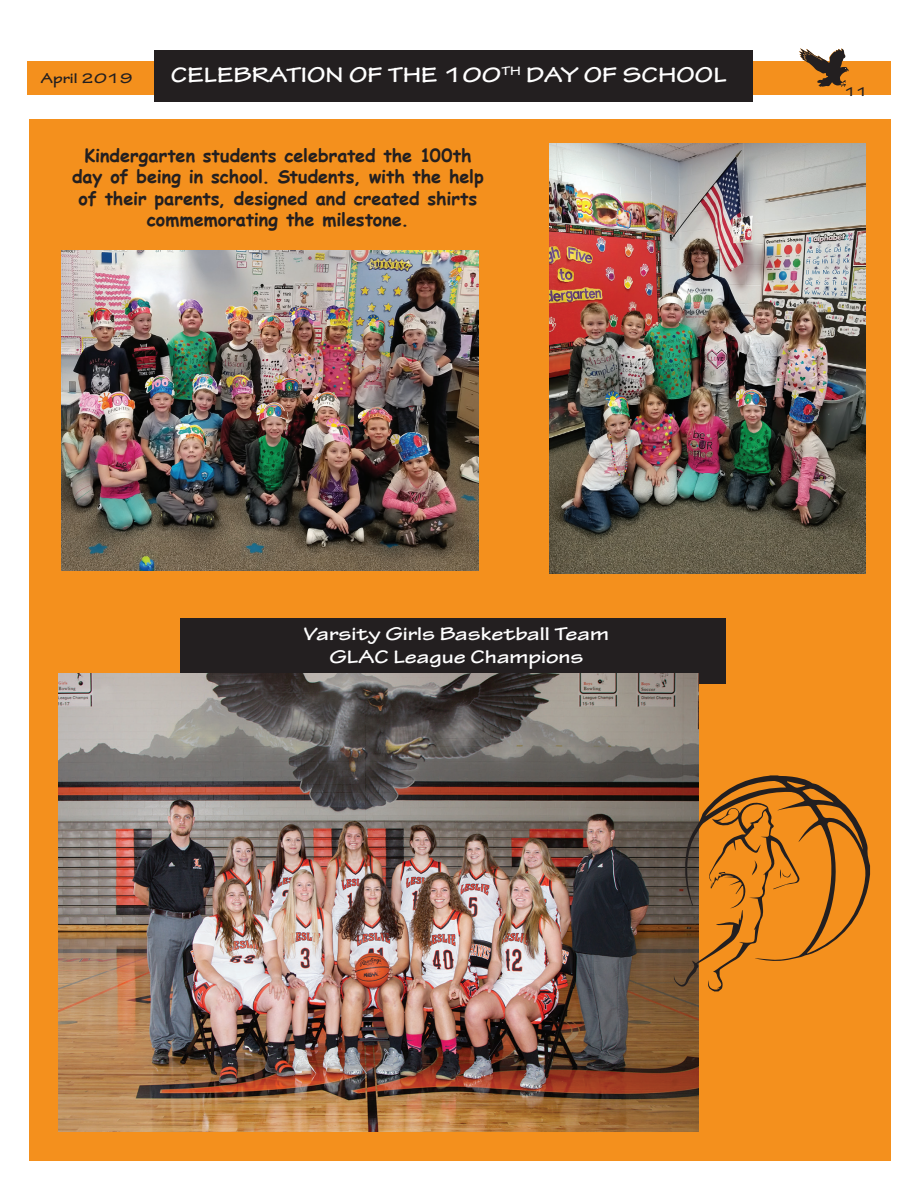
<style>
.page{position:relative;width:918px;height:1188px;background:#fff}
.page>*{position:absolute;margin:0;border:0;box-sizing:border-box;transform-origin:0 0}
.t1{font:700 expanded 22.5px "Tekton Pro";color:#fff}
.t2{font:700 expanded 19.5px "Tekton Pro";color:#fff}
.t3{font:700 18px/21.6px "Comic Sans MS";letter-spacing:-.005em;color:#231f20;text-align:center}
.t4{font:700 expanded 14.85px "Tekton Pro";color:#231f20}
.t5{font:700 expanded 13.5px "Tekton Pro";color:#231f20}
</style>
<div class="page">
<div style="left:29px;top:119px;width:862px;height:1042px;background:#f4901d"></div>
<div style="left:27px;top:61px;width:864px;height:33px;background:#f4901d"></div>
<div style="left:154px;top:50px;width:599px;height:52px;background:#231f20"></div>
<svg style="left:799px;top:48px;width:50px;height:39px"></svg>
<img style="left:61px;top:251px;width:418px;height:319px">
<img style="left:549px;top:144px;width:317px;height:429px">
<div style="left:180px;top:618px;width:546px;height:66px;background:#231f20"></div>
<img style="left:58px;top:674px;width:641px;height:457px">
<svg style="left:674px;top:775px;width:196px;height:216px"></svg>
<p class="t4" style="left:41px;top:70px;width:93px">April 2019</p>
<p class="t1" style="left:171px;top:62px;width:557px">CELEBRATION OF THE 100<sup>TH</sup> DAY OF SCHOOL</p>
<p class="t3" style="left:72px;top:144px;width:413px">Kindergarten students celebrated the 100th day of being in school. Students, with the help of their parents, designed and created shirts commemorating the milestone.</p>
<p class="t5" style="left:844px;top:84px;width:25px">11</p>
<p class="t2" style="left:304px;top:622px;width:306px">Varsity Girls Basketball Team</p>
<p class="t2" style="left:329px;top:645px;width:256px">GLAC League Champions</p>
</div>
